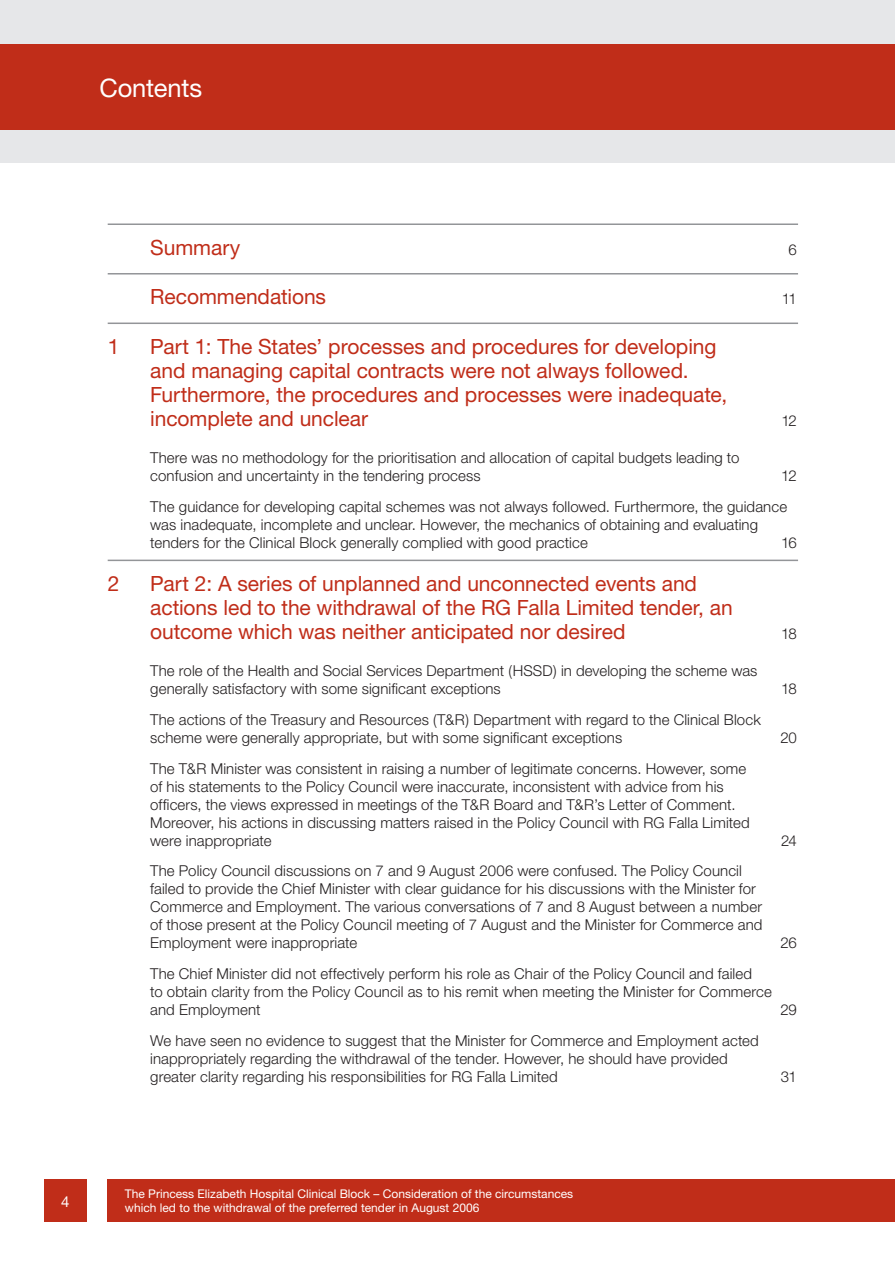
<style>
.page{position:relative;width:895px;height:1264px;background:#fff}
.page>*{position:absolute;margin:0;border:0;box-sizing:border-box;transform-origin:0 0}
.t1{font:25.5px "Helvetica Neue";letter-spacing:-.005em;color:#fff}
.t2{font:21px/24px "Helvetica Neue";letter-spacing:-.005em;color:#c02d19}
.t3{font:300 15px/18px "Helvetica Neue";letter-spacing:.005em;color:#231f20}
.t4{font:12px/14.4px "Helvetica Neue";color:#fff}
</style>
<div class="page">
<div style="left:0;top:0;width:894px;height:163px;background:#e6e7e9"></div>
<div style="left:44px;top:1179px;width:43px;height:43px;background:#c02d19"></div>
<div style="left:108px;top:1179px;width:786px;height:43px;background:#c02d19"></div>
<div style="left:0;top:44px;width:894px;height:85px;background:#c02d19"></div>
<hr style="left:108px;top:223px;width:690px;height:2px;background:#939598">
<hr style="left:108px;top:273px;width:690px;height:1px;background:#939598">
<hr style="left:108px;top:322px;width:690px;height:2px;background:#939598">
<hr style="left:108px;top:560px;width:690px;height:1px;background:#939598">
<h1 class="t1" style="left:99px;top:72px;width:104px">Contents</h1>
<h2 class="t2" style="left:150px;top:235px;width:92px">Summary</h2>
<p class="t3" style="left:788px;top:240px;width:10px">6</p>
<h2 class="t2" style="left:150px;top:284px;width:177px">Recommendations</h2>
<p class="t3" style="left:781px;top:290px;width:17px">11</p>
<h2 class="t2" style="left:108px;top:334px;width:13px">1</h2>
<h2 class="t2" style="left:150px;top:334px;width:578px">Part 1: The States’ processes and procedures for developing and managing capital contracts were not always followed.<br>Furthermore, the procedures and processes were inadequate, incomplete and unclear</h2>
<p class="t3" style="left:781px;top:411px;width:17px">12</p>
<p class="t3" style="left:150px;top:448px;width:590px">There was no methodology for the prioritisation and allocation of capital budgets leading to confusion and uncertainty in the tendering process</p>
<p class="t3" style="left:150px;top:460px;width:648px;line-height:30.8px;text-indent:631px">12<br>The guidance for developing capital schemes was not always followed. Furthermore, the guidance</p>
<p class="t3" style="left:150px;top:515px;width:609px">was inadequate, incomplete and unclear. However, the mechanics of obtaining and evaluating tenders for the Clinical Block generally complied with good practice</p>
<p class="t3" style="left:781px;top:533px;width:17px">16</p>
<h2 class="t2" style="left:108px;top:571px;width:13px">2</h2>
<h2 class="t2" style="left:150px;top:571px;width:584px">Part 2: A series of unplanned and unconnected events and actions led to the withdrawal of the RG Falla Limited tender, an outcome which was neither anticipated nor desired</h2>
<p class="t3" style="left:150px;top:661px;width:608px">The role of the Health and Social Services Department (HSSD) in developing the scheme was generally satisfactory with some significant exceptions</p>
<p class="t3" style="left:150px;top:710px;width:612px">The actions of the Treasury and Resources (T&amp;R) Department with regard to the Clinical Block scheme were generally appropriate, but with some significant exceptions</p>
<p class="t3" style="left:150px;top:759px;width:601px">The T&amp;R Minister was consistent in raising a number of legitimate concerns. However, some of his statements to the Policy Council were inaccurate, inconsistent with advice from his officers, the views expressed in meetings of the T&amp;R Board and T&amp;R’s Letter of Comment.<br>Moreover, his actions in discussing matters raised in the Policy Council with RG Falla Limited were inappropriate</p>
<p class="t3" style="left:150px;top:861px;width:613px">The Policy Council discussions on 7 and 9 August 2006 were confused. The Policy Council failed to provide the Chief Minister with clear guidance for his discussions with the Minister for Commerce and Employment. The various conversations of 7 and 8 August between a number of those present at the Policy Council meeting of 7 August and the Minister for Commerce and Employment were inappropriate</p>
<p class="t3" style="left:150px;top:964px;width:623px">The Chief Minister did not effectively perform his role as Chair of the Policy Council and failed<br>to obtain clarity from the Policy Council as to his remit when meeting the Minister for Commerce and Employment</p>
<p class="t3" style="left:150px;top:1031px;width:610px">We have seen no evidence to suggest that the Minister for Commerce and Employment acted inappropriately regarding the withdrawal of the tender. However, he should have provided greater clarity regarding his responsibilities for RG Falla Limited</p>
<p class="t3" style="left:781px;top:624px;width:17px">18</p>
<p class="t3" style="left:781px;top:679px;width:17px">18</p>
<p class="t3" style="left:780px;top:728px;width:18px">20</p>
<p class="t3" style="left:781px;top:831px;width:17px">24</p>
<p class="t3" style="left:780px;top:933px;width:18px">26</p>
<p class="t3" style="left:780px;top:1000px;width:18px">29</p>
<p class="t3" style="left:780px;top:1067px;width:18px">31</p>
<p class="t4" style="left:125px;top:1186px;width:450px">The Princess Elizabeth Hospital Clinical Block – Consideration of the circumstances which led to the withdrawal of the preferred tender in August 2006</p>
</div>
